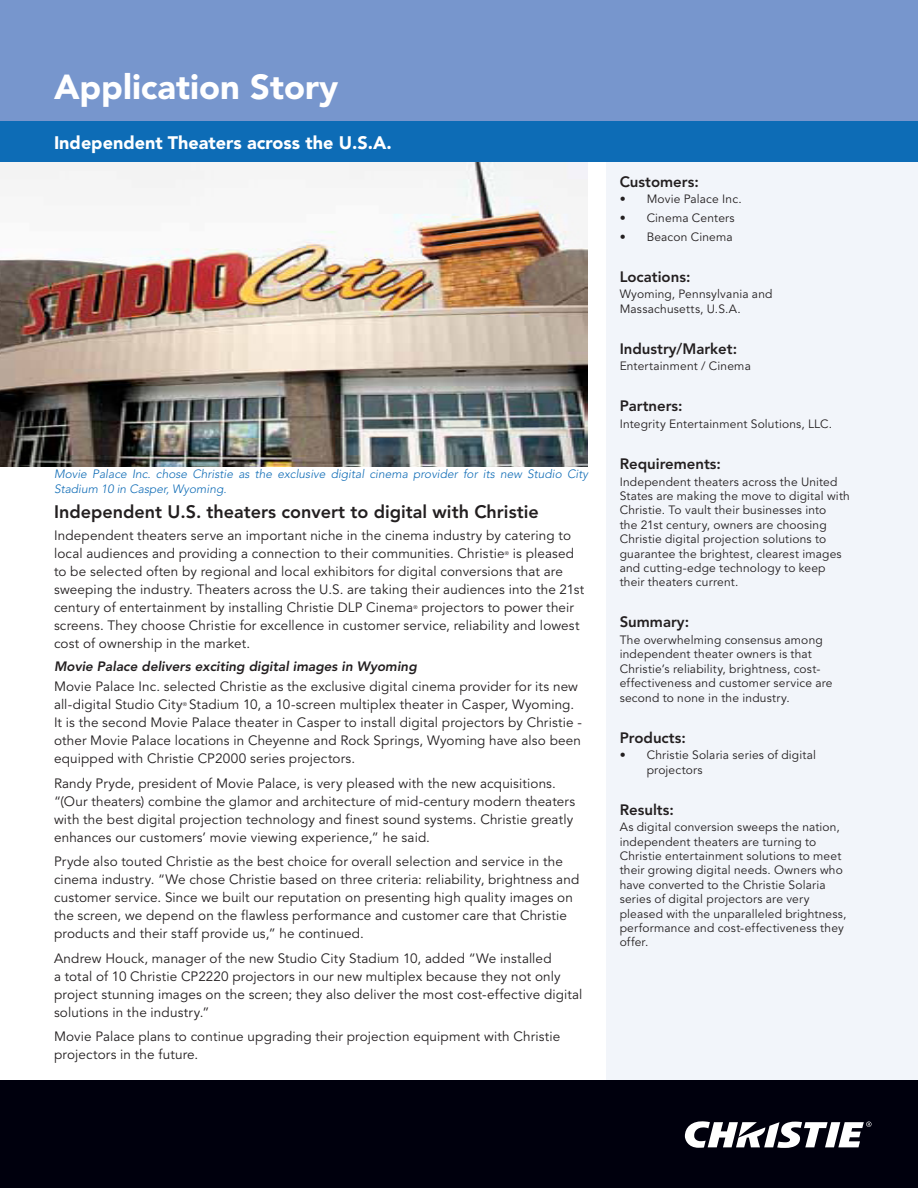
<style>
.page{position:relative;width:918px;height:1188px;background:#fff}
.page>*{position:absolute;margin:0;border:0;box-sizing:border-box;transform-origin:0 0}
.t1{font:900 34.5px "Avenir LT Std";color:#fff}
.subtitle{font:800 18px "Avenir LT Std";color:#231f20}
.t2{font:900 18px "Avenir LT Std";color:#fff}
.summary_sub_title{font:800 15px "Avenir LT Std";color:#231f20}
.body{font:13.5px/18px "Avenir LT Std";letter-spacing:.01em;color:#231f20}
.sub_title_2{font:italic 800 13.5px "Avenir LT Std";color:#231f20}
.summary_body{font:12px/14.4px "Avenir LT Std";letter-spacing:.015em;color:#231f20}
.picture_tag{font:italic 300 12px/14.4px "Avenir LT Std";color:#0f6cb6}
.body-2{font:5.25px "Avenir LT Std";color:#231f20}
</style>
<div class="page">
<div style="left:606px;top:0;width:312px;height:1080px;background:#f2f5fa"></div>
<img style="left:0;top:162px;width:588px;height:305px">
<div style="left:0;top:0;width:918px;height:135px;background:#7796cd"></div>
<div style="left:0;top:122px;width:918px;height:40px;background:#0d6cb6"></div>
<div style="left:0;top:1080px;width:918px;height:108px;background:#00000d"></div>
<svg style="left:685px;top:1121px;width:187px;height:27px"></svg>
<p class="t1" style="left:54px;top:66px;width:286px">Application Story</p>
<p class="t2" style="left:54px;top:131px;width:339px">Independent Theaters across the U.S.A.</p>
<p class="picture_tag" style="left:54px;top:467px;width:535px">Movie Palace Inc. chose Christie as the exclusive digital cinema provider for its new Studio City<br>Stadium 10 in Casper, Wyoming.</p>
<p class="subtitle" style="left:54px;top:501px;width:486px">Independent U.S. theaters convert to digital with Christie</p>
<p class="body" style="left:54px;top:527px;width:519px">Independent theaters serve an important niche in the cinema industry by catering to local audiences and providing a connection to their communities. Christie</p>
<p class="body" style="left:54px;top:545px;width:532px;text-indent:459px">is pleased to be selected often by regional and local exhibitors for digital conversions that are sweeping the industry. Theaters across the U.S. are taking their audiences into the 21st century of entertainment by installing Christie DLP Cinema</p>
<p class="body-2" style="left:505px;top:550px;width:6px">®</p>
<p class="body" style="left:54px;top:599px;width:527px;text-indent:368px">projectors to power their screens. They choose Christie for excellence in customer service, reliability and lowest cost of ownership in the market.</p>
<p class="sub_title_2" style="left:54px;top:658px;width:364px">Movie Palace delivers exciting digital images in Wyoming</p>
<p class="body" style="left:54px;top:678px;width:526px">Movie Palace Inc. selected Christie as the exclusive digital cinema provider for its new all-digital Studio City</p>
<p class="body-2" style="left:414px;top:604px;width:6px">®</p>
<p class="body" style="left:54px;top:696px;width:529px;text-indent:135px">Stadium 10, a 10-screen multiplex theater in Casper, Wyoming.<br>It is the second Movie Palace theater in Casper to install digital projectors by Christie - other Movie Palace locations in Cheyenne and Rock Springs, Wyoming have also been equipped with Christie CP2000 series projectors.</p>
<p class="body" style="left:54px;top:774px;width:523px">Randy Pryde, president of Movie Palace, is very pleased with the new acquisitions. “(Our theaters) combine the glamor and architecture of mid-century modern theaters with the best digital projection technology and finest sound systems. Christie greatly enhances our customers’ movie viewing experience,” he said.</p>
<p class="body" style="left:54px;top:853px;width:527px">Pryde also touted Christie as the best choice for overall selection and service in the cinema industry. “We chose Christie based on three criteria: reliability, brightness and customer service. Since we built our reputation on presenting high quality images on the screen, we depend on the flawless performance and customer care that Christie products and their staff provide us,” he continued.</p>
<p class="body" style="left:54px;top:949px;width:530px">Andrew Houck, manager of the new Studio City Stadium 10, added “We installed<br>a total of 10 Christie CP2220 projectors in our new multiplex because they not only project stunning images on the screen; they also deliver the most cost-effective digital solutions in the industry.”</p>
<p class="body" style="left:54px;top:1028px;width:508px">Movie Palace plans to continue upgrading their projection equipment with Christie projectors in the future.</p>
<p class="body-2" style="left:183px;top:701px;width:6px">®</p>
<p class="summary_sub_title" style="left:620px;top:173px;width:81px">Customers:</p>
<p class="summary_body" style="left:620px;top:192px;width:124px">• Movie Palace Inc.</p>
<p class="summary_body" style="left:620px;top:211px;width:117px">• Cinema Centers</p>
<p class="summary_body" style="left:620px;top:230px;width:115px">• Beacon Cinema</p>
<p class="summary_sub_title" style="left:620px;top:268px;width:72px">Locations:</p>
<p class="summary_body" style="left:620px;top:287px;width:154px">Wyoming, Pennsylvania and<br>Massachusetts, U.S.A.</p>
<p class="summary_sub_title" style="left:620px;top:340px;width:119px">Industry/Market:</p>
<p class="summary_body" style="left:620px;top:359px;width:133px">Entertainment / Cinema</p>
<p class="summary_sub_title" style="left:620px;top:397px;width:65px">Partners:</p>
<p class="summary_body" style="left:620px;top:417px;width:214px">Integrity Entertainment Solutions, LLC.</p>
<p class="summary_sub_title" style="left:620px;top:455px;width:103px">Requirements:</p>
<p class="summary_body" style="left:620px;top:475px;width:232px">Independent theaters across the United States are making the move to digital with Christie. To vault their businesses into<br>the 21st century, owners are choosing Christie digital projection solutions to guarantee the brightest, clearest images and cutting-edge technology to keep their theaters current.</p>
<p class="summary_sub_title" style="left:620px;top:613px;width:71px">Summary:</p>
<p class="summary_body" style="left:620px;top:633px;width:214px">The overwhelming consensus among independent theater owners is that Christie’s reliability, brightness, cost&shy;effectiveness and customer service are second to none in the industry.</p>
<p class="summary_sub_title" style="left:620px;top:729px;width:68px">Products:</p>
<p class="summary_body" style="left:647px;top:748px;width:171px;text-indent:-27px">• Christie Solaria series of digital projectors</p>
<p class="summary_sub_title" style="left:620px;top:801px;width:56px">Results:</p>
<p class="summary_body" style="left:620px;top:820px;width:228px">As digital conversion sweeps the nation, independent theaters are turning to Christie entertainment solutions to meet their growing digital needs. Owners who have converted to the Christie Solaria series of digital projectors are very pleased with the unparalleled brightness, performance and cost-effectiveness they offer.</p>
</div>
